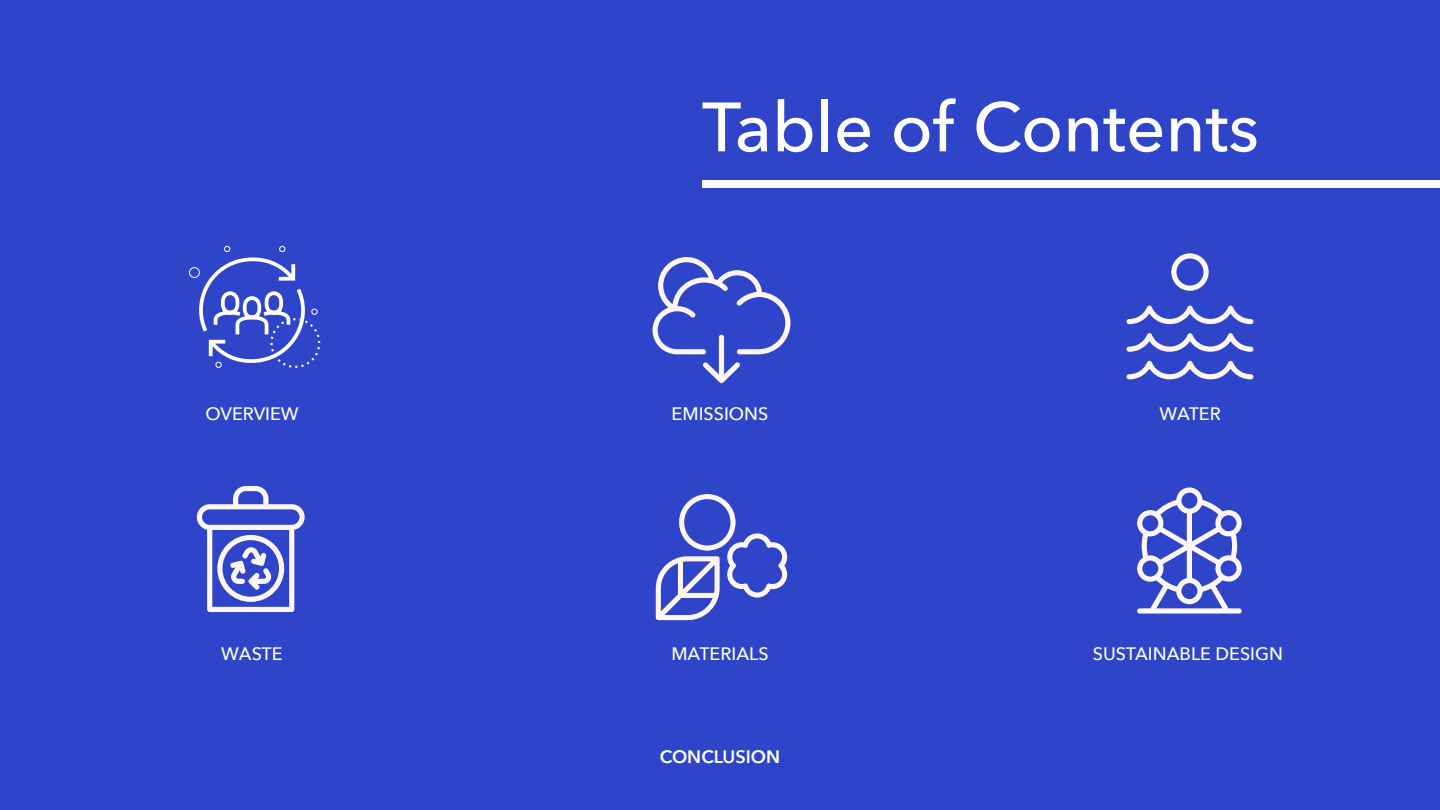
<style>
.page{position:relative;width:1440px;height:810px;background:#2f45c9}
.page>*{position:absolute;margin:0;border:0;box-sizing:border-box;transform-origin:0 0}
.T1{font:500 69px "Avenir Next";color:#fff}
.t1{font:500 18px "Avenir Next";color:#fff}
.t2{font:600 18px "Avenir Next";color:#fff}
</style>
<div class="page">
<div style="left:702px;top:180px;width:738px;height:8px;background:#fff"></div>
<svg style="left:189px;top:246px;width:131px;height:122px"></svg>
<svg style="left:653px;top:257px;width:137px;height:126px"></svg>
<svg style="left:1127px;top:253px;width:126px;height:127px"></svg>
<svg style="left:197px;top:486px;width:108px;height:126px"></svg>
<svg style="left:656px;top:494px;width:131px;height:126px"></svg>
<svg style="left:1137px;top:487px;width:105px;height:127px"></svg>
<p class="T1" style="left:702px;top:69px;width:559px">Table of Contents</p>
<p class="t1" style="left:205px;top:398px;width:95px">OVERVIEW</p>
<p class="t1" style="left:672px;top:398px;width:98px">EMISSIONS</p>
<p class="t1" style="left:1159px;top:398px;width:63px">WATER</p>
<p class="t1" style="left:221px;top:638px;width:63px">WASTE</p>
<p class="t1" style="left:671px;top:638px;width:99px">MATERIALS</p>
<p class="t1" style="left:1093px;top:638px;width:192px">SUSTAINABLE DESIGN</p>
<p class="t2" style="left:660px;top:741px;width:122px">CONCLUSION</p>
</div>
